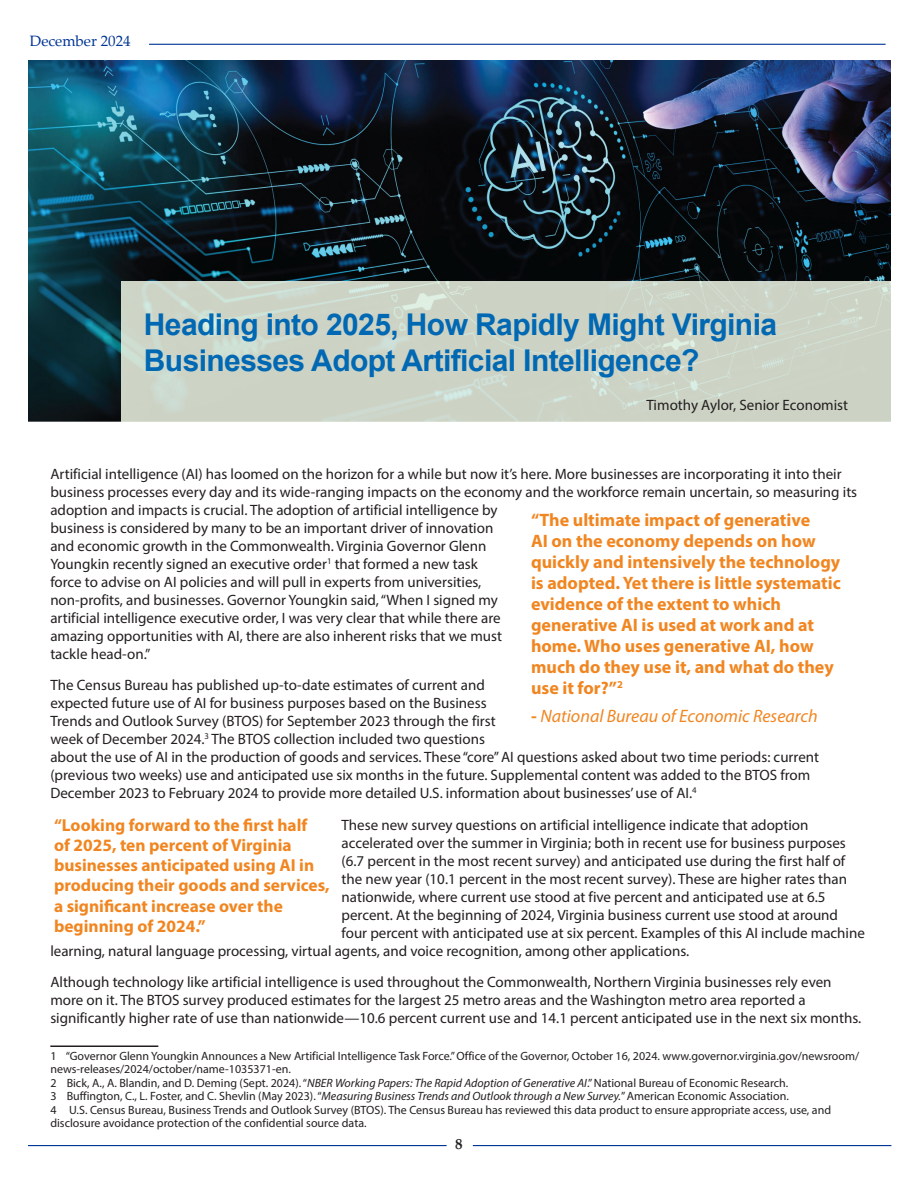
<style>
.page{position:relative;width:918px;height:1188px;background:#fff}
.page>*{position:absolute;margin:0;border:0;box-sizing:border-box;transform-origin:0 0}
.Headers{font:700 30px/36px "Arial";letter-spacing:-.02em;color:#0168b3}
.sub_header{font:700 18px/21px "Myriad Pro";color:#f18621}
.sub_header-2{font:italic 18px "Myriad Pro";color:#f18621}
.sub_header-3{font:700 17.4px/20.2px "Myriad Pro";color:#f18621}
.Text{font:15px/18px "Myriad Pro";color:#231f20}
.t1{font:15px "Palatino Linotype";color:#003595}
.t2{font:700 15px "Palatino Linotype";color:#231f20}
.Footnote{font:12px/13.5px "Myriad Pro";color:#231f20}
.s1{font-style:italic}
.s2{font-weight:700;font-style:normal}
</style>
<div class="page">
<hr style="left:149px;top:44px;width:737px;height:1px;background:#003595">
<hr style="left:473px;top:1145px;width:418px;height:1px;background:#003595">
<hr style="left:28px;top:1145px;width:419px;height:1px;background:#003595">
<img style="left:28px;top:61px;width:863px;height:361px">
<svg style="left:122px;top:281px;width:769px;height:141px;background:#ccd4c6"></svg>
<hr style="left:50px;top:1045px;width:108px;height:2px;background:#231f20">
<p class="t1" style="left:30px;top:30px;width:103px">December 2024</p>
<p class="Headers" style="left:144px;top:307px;width:635px">Heading into 2025, How Rapidly Might Virginia<br>Businesses Adopt Artificial Intelligence?</p>
<p class="Text" style="left:646px;top:396px;width:203px">Timothy Aylor, Senior Economist</p>
<p class="Text" style="left:50px;top:465px;width:808px">Artificial intelligence (AI) has loomed on the horizon for a while but now it’s here. More businesses are incorporating it into their business processes every day and its wide-ranging impacts on the economy and the workforce remain uncertain, so measuring its adoption and impacts is crucial. The adoption of artificial intelligence by<br>business is considered by many to be an important driver of innovation<br>and economic growth in the Commonwealth. Virginia Governor Glenn<br>Youngkin recently signed an executive order<sup>1</sup> that formed a new task<br>force to advise on AI policies and will pull in experts from universities,<br>non-profits, and businesses. Governor Youngkin said, “When I signed my<br>artificial intelligence executive order, I was very clear that while there are<br>amazing opportunities with AI, there are also inherent risks that we must<br>tackle head-on.”</p>
<p class="Text" style="left:50px;top:676px;width:770px">The Census Bureau has published up-to-date estimates of current and<br>expected future use of AI for business purposes based on the Business<br>Trends and Outlook Survey (BTOS) for September 2023 through the first<br>week of December 2024.<sup>3</sup> The BTOS collection included two questions<br>about the use of AI in the production of goods and services. These “core” AI questions asked about two time periods: current (previous two weeks) use and anticipated use six months in the future. Supplemental content was added to the BTOS from December 2023 to February 2024 to provide more detailed U.S. information about businesses’ use of AI.<sup>4</sup></p>
<p class="Text" style="left:342px;top:816px;width:468px">These new survey questions on artificial intelligence indicate that adoption</p>
<p class="Text" style="left:342px;top:834px;width:506px">accelerated over the summer in Virginia; both in recent use for business purposes</p>
<p class="Text" style="left:342px;top:852px;width:505px">(6.7 percent in the most recent survey) and anticipated use during the first half of</p>
<p class="Text" style="left:342px;top:870px;width:507px">the new year (10.1 percent in the most recent survey). These are higher rates than</p>
<p class="Text" style="left:342px;top:888px;width:485px">nationwide, where current use stood at five percent and anticipated use at 6.5</p>
<p class="Text" style="left:342px;top:906px;width:498px">percent. At the beginning of 2024, Virginia business current use stood at around</p>
<p class="Text" style="left:342px;top:924px;width:525px">four percent with anticipated use at six percent. Examples of this AI include machine</p>
<p class="Text" style="left:50px;top:942px;width:640px">learning, natural language processing, virtual agents, and voice recognition, among other applications.</p>
<p class="Text" style="left:50px;top:973px;width:812px">Although technology like artificial intelligence is used throughout the Commonwealth, Northern Virginia businesses rely even more on it. The BTOS survey produced estimates for the largest 25 metro areas and the Washington metro area reported a significantly higher rate of use than nationwide—10.6 percent current use and 14.1 percent anticipated use in the next six months.</p>
<p class="Footnote" style="left:50px;top:1049px;width:810px">1 “Governor Glenn Youngkin Announces a New Artificial Intelligence Task Force.” Office of the Governor, October 16, 2024. www.governor.virginia.gov/newsroom/ news-releases/2024/october/name-1035371-en.</p>
<p class="Footnote" style="left:50px;top:1076px;width:739px">2 Bick, A., A. Blandin, and D. Deming (Sept. 2024). “<span class="s1">NBER Working Papers: The Rapid Adoption of Generative AI</span>.” National Bureau of Economic Research.</p>
<p class="Footnote" style="left:50px;top:1089px;width:740px">3 Buffington, C., L. Foster, and C. Shevlin (May 2023). “<span class="s1">Measuring Business Trends and Outlook through a New Survey.</span>” American Economic Association.</p>
<p class="Footnote" style="left:50px;top:1103px;width:782px">4 U.S. Census Bureau, Business Trends and Outlook Survey (BTOS). The Census Bureau has reviewed this data product to ensure appropriate access, use, and disclosure avoidance protection of the confidential source data.</p>
<p class="sub_header" style="left:531px;top:509px;width:311px">“The ultimate impact of generative<br>AI on the economy depends on how quickly and intensively the technology is adopted. Yet there is little systematic evidence of the extent to which generative AI is used at work and at home. Who uses generative AI, how much do they use it, and what do they use it for?”<sup>2</sup></p>
<p class="sub_header-2" style="left:531px;top:705px;width:288px"><span class="s2">-</span> National Bureau of Economic Research</p>
<p class="sub_header-3" style="left:54px;top:814px;width:277px">“Looking forward to the first half<br>of 2025, ten percent of Virginia businesses anticipated using AI in producing their goods and services, a significant increase over the beginning of 2024.”</p>
<p class="t2" style="left:455px;top:1134px;width:9px">8</p>
</div>
